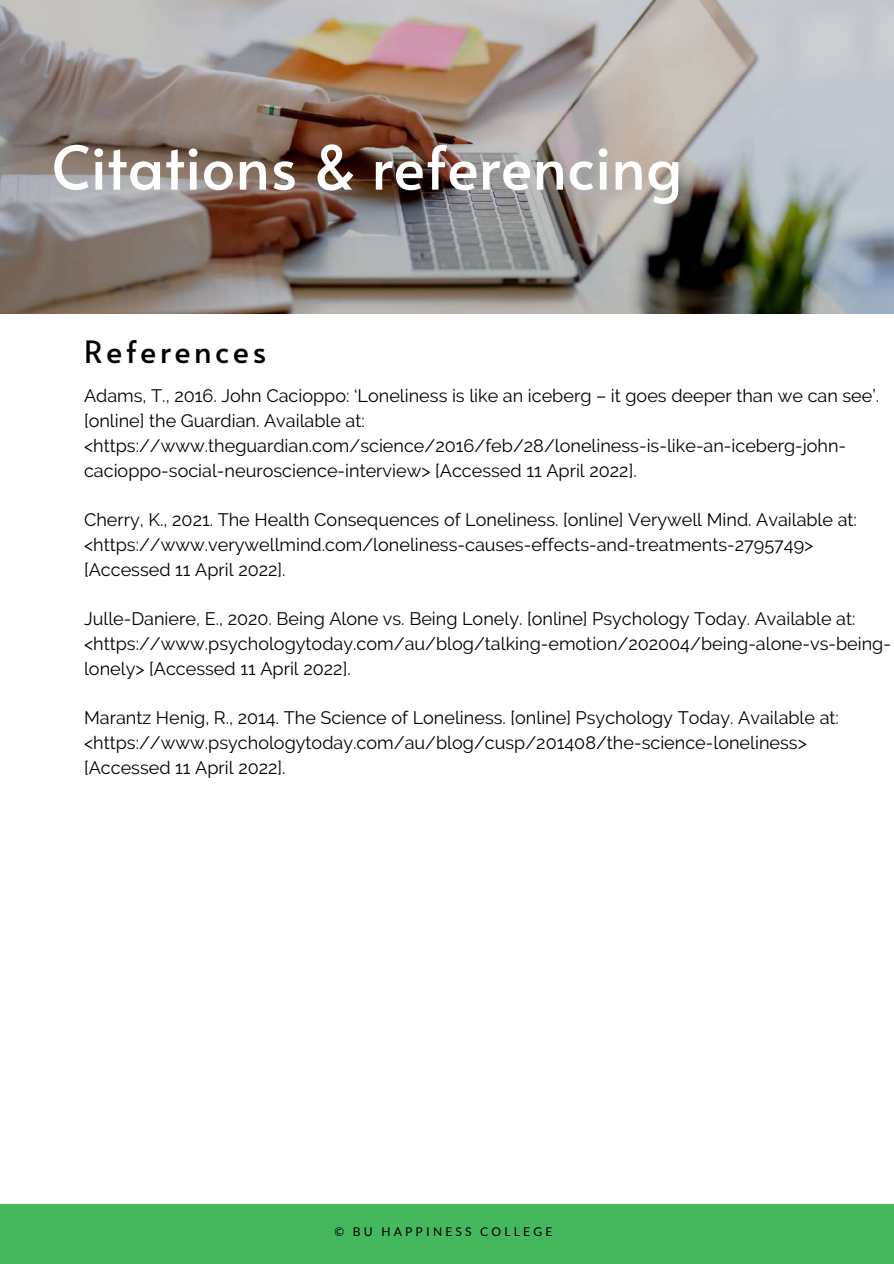
<style>
.page{position:relative;width:894px;height:1264px;background:#fff}
.page>*{position:absolute;margin:0;border:0;box-sizing:border-box;transform-origin:0 0}
.t1{font:60px "Alata";color:#fff}
.t2{font:30.6px "Alata";letter-spacing:.11em;color:#000}
.t3{font:18px/24.8px "Raleway";color:#000}
.t4{font:12.15px "Lato";letter-spacing:.26em;color:#000}
</style>
<div class="page">
<div style="left:0;top:1203px;width:893px;height:60px;background:#45b75d"></div>
<img style="left:0;top:0;width:893px;height:314px">
<h1 class="t1" style="left:52px;top:124px;width:632px">Citations &amp; referencing</h1>
<h2 class="t2" style="left:84px;top:329px;width:184px">References</h2>
<p class="t3" style="left:84px;top:383px;width:796px">Adams, T., 2016. John Cacioppo: ‘Loneliness is like an iceberg – it goes deeper than we can see’. [online] the Guardian. Available at: &lt;https://www.theguardian.com/science/2016/feb/28/loneliness-is-like-an-iceberg-john&shy;cacioppo-social-neuroscience-interview&gt; [Accessed 11 April 2022].</p>
<p class="t3" style="left:84px;top:507px;width:774px">Cherry, K., 2021. The Health Consequences of Loneliness. [online] Verywell Mind. Available at: &lt;https://www.verywellmind.com/loneliness-causes-effects-and-treatments-2795749&gt; [Accessed 11 April 2022].</p>
<p class="t3" style="left:84px;top:606px;width:808px">Julle-Daniere, E., 2020. Being Alone vs. Being Lonely. [online] Psychology Today. Available at: &lt;https://www.psychologytoday.com/au/blog/talking-emotion/202004/being-alone-vs-being&shy;lonely&gt; [Accessed 11 April 2022].</p>
<p class="t3" style="left:84px;top:705px;width:756px">Marantz Henig, R., 2014. The Science of Loneliness. [online] Psychology Today. Available at: &lt;https://www.psychologytoday.com/au/blog/cusp/201408/the-science-loneliness&gt; [Accessed 11 April 2022].</p>
<p class="t4" style="left:334px;top:1223px;width:219px">© BU HAPPINESS COLLEGE</p>
</div>
